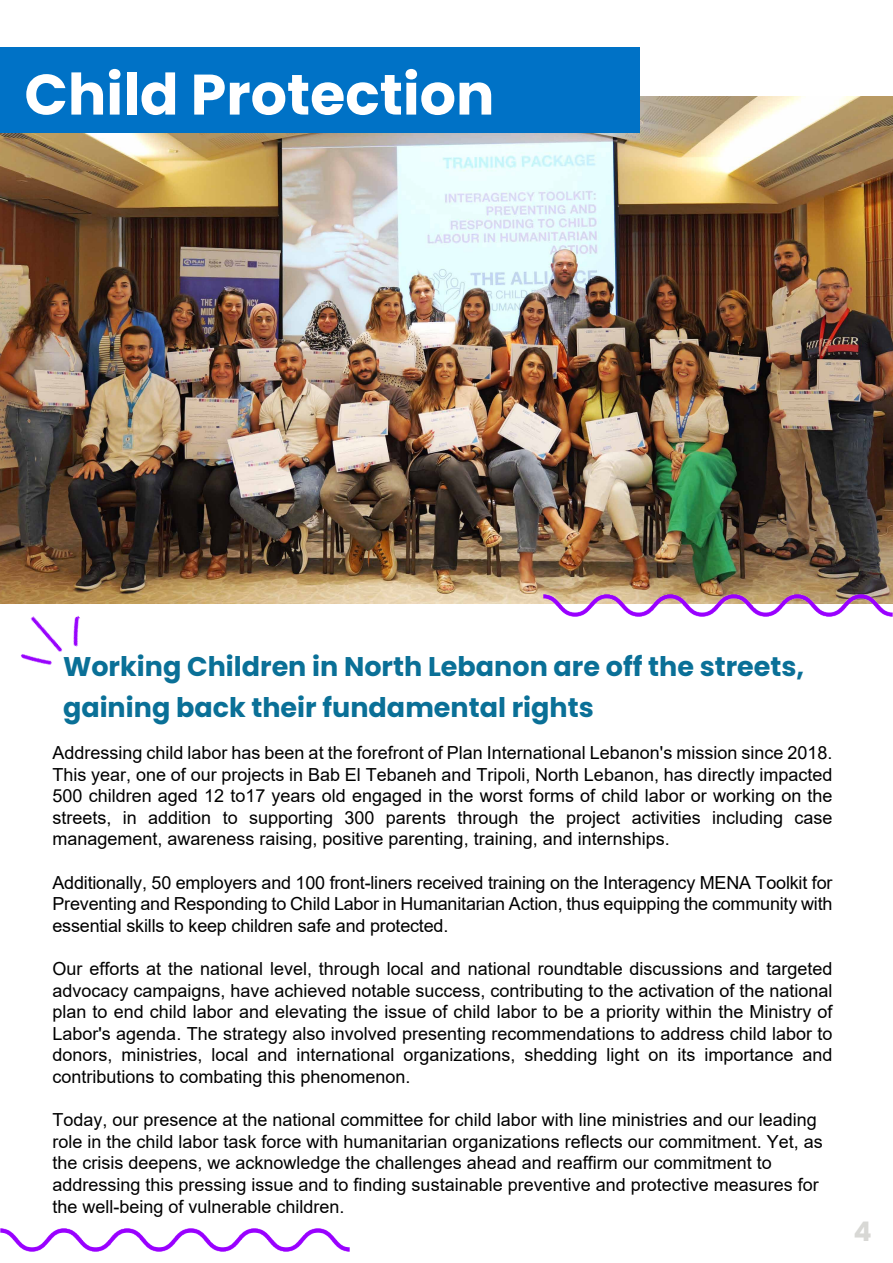
<style>
.page{position:relative;width:893px;height:1263px;background:#fff}
.page>*{position:absolute;margin:0;border:0;box-sizing:border-box;transform-origin:0 0}
.t1{font:700 57px "Poppins";color:#fff}
.t2{font:700 27px/41.1px "Poppins";color:#0a7097}
.t3{font:700 27px "Poppins";color:#d8d8d5}
.t4{font:18px/21.6px "Arial";color:#000;text-align:justify}
</style>
<div class="page">
<img style="left:0;top:96px;width:893px;height:508px">
<div style="left:0;top:47px;width:639px;height:86px;background:#0072c6"></div>
<img style="left:6px;top:594px;width:87px;height:71px">
<img style="left:0;top:1229px;width:349px;height:22px">
<img style="left:543px;top:594px;width:350px;height:23px">
<h1 class="t1" style="left:24px;top:62px;width:471px">Child Protection</h1>
<h2 class="t2" style="left:63px;top:646px;width:743px">Working Children in North Lebanon are off the streets, gaining back their fundamental rights</h2>
<p class="t4" style="left:52px;top:742px;width:782px">Addressing child labor has been at the forefront of Plan International Lebanon's mission since 2018.<br>This year, one of our projects in Bab El Tebaneh and Tripoli, North Lebanon, has directly impacted 500 children aged 12 to17 years old engaged in the worst forms of child labor or working on the streets, in addition to supporting 300 parents through the project activities including case management, awareness raising, positive parenting, training, and internships.</p>
<p class="t4" style="left:52px;top:871px;width:781px">Additionally, 50 employers and 100 front-liners received training on the Interagency MENA Toolkit for Preventing and Responding to Child Labor in Humanitarian Action, thus equipping the community with essential skills to keep children safe and protected.</p>
<p class="t4" style="left:52px;top:958px;width:782px">Our efforts at the national level, through local and national roundtable discussions and targeted advocacy campaigns, have achieved notable success, contributing to the activation of the national plan to end child labor and elevating the issue of child labor to be a priority within the Ministry of Labor's agenda. The strategy also involved presenting recommendations to address child labor to donors, ministries, local and international organizations, shedding light on its importance and contributions to combating this phenomenon.</p>
<p class="t4" style="left:52px;top:1109px;width:772px;text-align:left">Today, our presence at the national committee for child labor with line ministries and our leading role in the child labor task force with humanitarian organizations reflects our commitment. Yet, as the crisis deepens, we acknowledge the challenges ahead and reaffirm our commitment to addressing this pressing issue and to finding sustainable preventive and protective measures for the well-being of vulnerable children.</p>
<h2 class="t3" style="left:853px;top:1216px;width:20px">4</h2>
</div>
